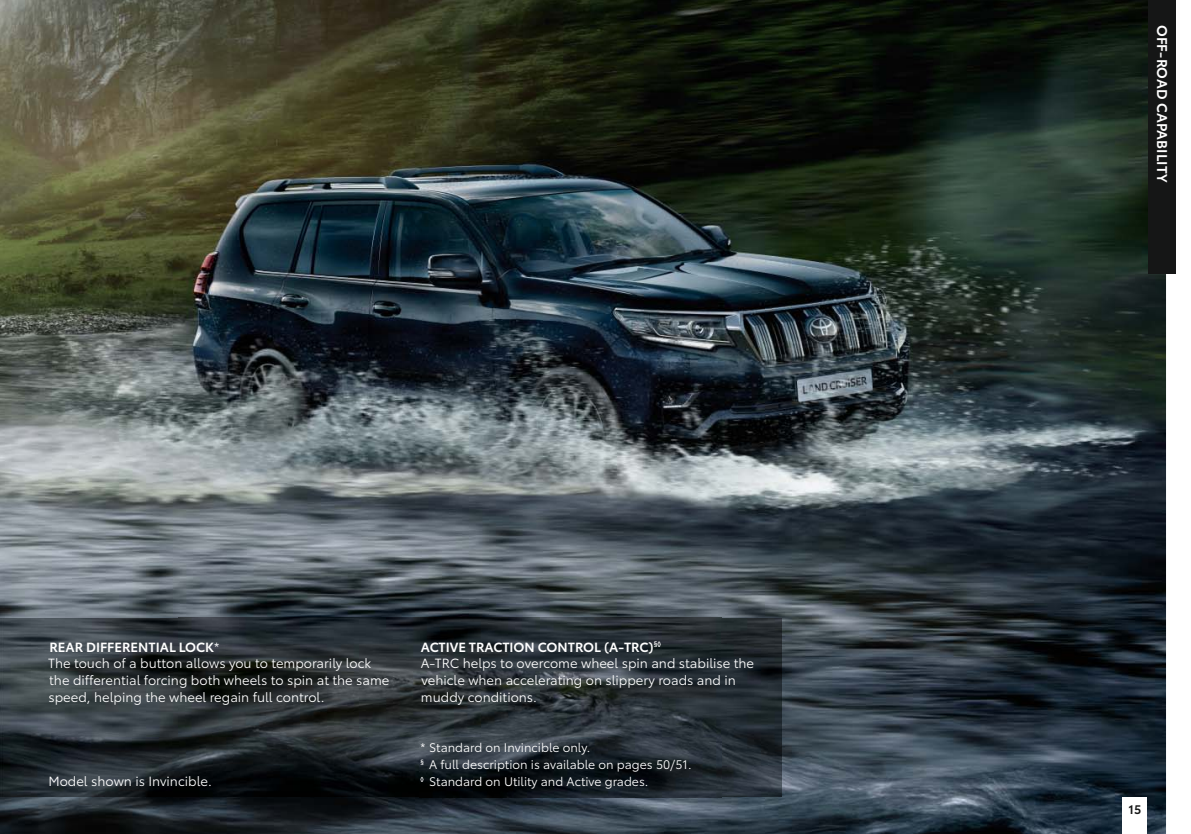
<style>
.page{position:relative;width:1191px;height:834px;background:#fff}
.page>*{position:absolute;margin:0;border:0;box-sizing:border-box;transform-origin:0 0}
.t1{font:600 14px "Toyota Type";letter-spacing:.01em;color:#fff}
.t2{font:13.12px/16.8px "Toyota Type";color:#fff}
.t3{font:12.25px/16.8px "Toyota Type";color:#fff}
.t4{font:600 12.25px "Toyota Type";color:#151616}
.s1{font-weight:600}
</style>
<div class="page">
<img style="left:0;top:0;width:1166px;height:833px">
<img style="left:0;top:617px;width:781px;height:179px">
<div style="left:1148px;top:0;width:28px;height:273px;background:#151616"></div>
<div style="left:1122px;top:796px;width:25px;height:37px;background:#fff"></div>
<p class="t2" style="left:48px;top:639px;width:343px"><span class="s1">REAR DIFFERENTIAL LOCK</span>*<br>The touch of a button allows you to temporarily lock the differential forcing both wheels to spin at the same speed, helping the wheel regain full control.</p>
<p class="t2" style="left:421px;top:639px;width:335px"><span class="s1">ACTIVE TRACTION CONTROL (A-TRC)</span><sup>§</sup><sup>◊<br></sup>A-TRC helps to overcome wheel spin and stabilise the vehicle when accelerating on slippery roads and in muddy conditions.</p>
<p class="t3" style="left:420px;top:740px;width:272px">* Standard on Invincible only.<br><sup>§</sup> A full description is available on pages 50/51. <sup>◊</sup> Standard on Utility and Active grades.</p>
<p class="t2" style="left:48px;top:773px;width:165px">Model shown is Invincible.</p>
<p class="t1" style="left:1167px;top:25px;width:159px;rotate:90deg">OFF-ROAD CAPABILITY</p>
<p class="t4" style="left:1128px;top:804px;width:14px">15</p>
</div>
